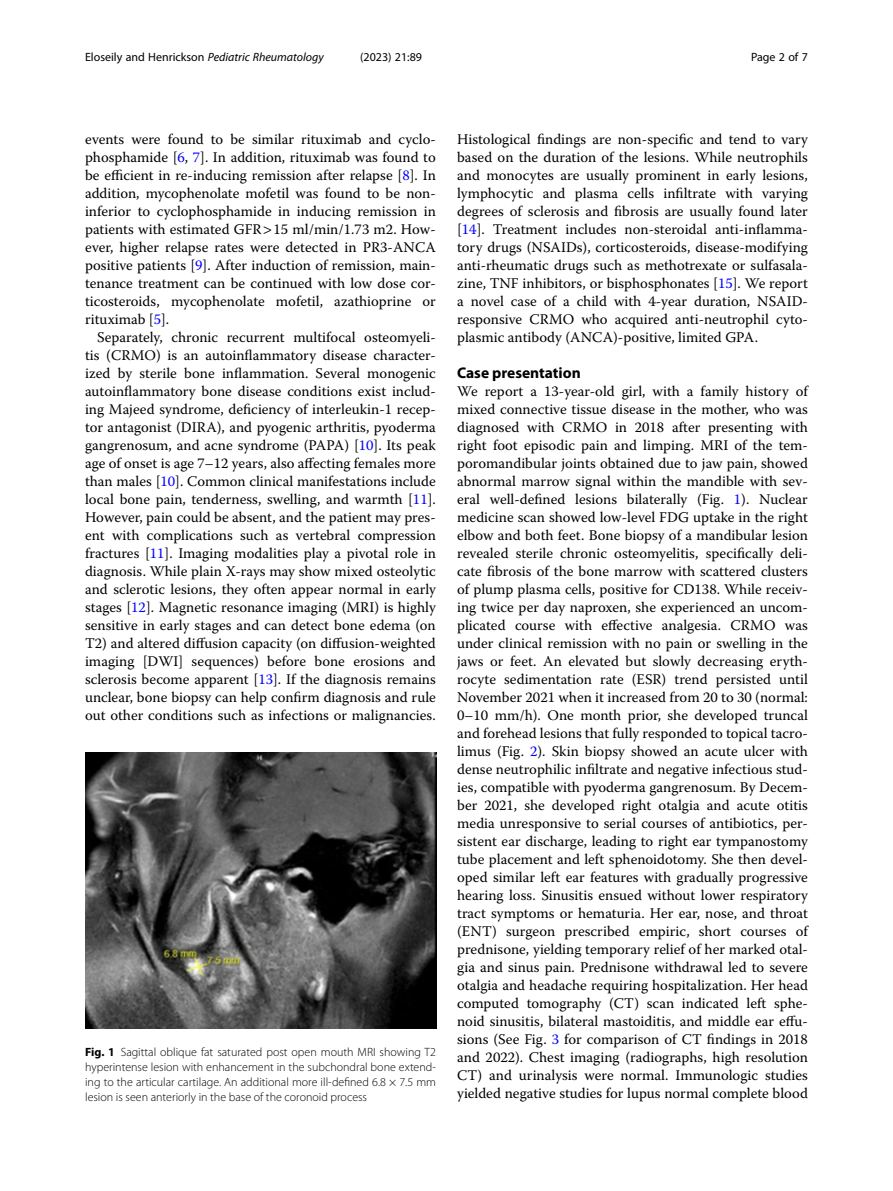
<style>
.page{position:relative;width:893px;height:1191px;background:#fff}
.page>*{position:absolute;margin:0;border:0;box-sizing:border-box;transform-origin:0 0}
.Head_1{font:700 15.45px "Myriad Pro";color:#000}
.Body_Text{font:14.7px/18px "Warnock Pro";color:#000;text-align:justify}
.Body_Text_Indent{font:14.7px/18px "Warnock Pro";color:#000;text-align:justify}
.Figure_Caption{font:300 12px/15px "Myriad Pro";color:#000;text-align:justify}
.t1{font:12px "Myriad Pro";color:#000}
.s1{font-style:italic}
.s2{color:#00f}
.s3{font-weight:700}
</style>
<div class="page">
<img style="left:85px;top:752px;width:351px;height:277px">
<p class="t1" style="left:85px;top:50px;width:240px">Eloseily and Henrickson <span class="s1">Pediatric Rheumatology</span></p>
<p class="t1" style="left:360px;top:50px;width:63px">(2023) 21:89</p>
<p class="t1" style="left:751px;top:50px;width:58px">Page 2 of 7</p>
<p class="Body_Text" style="left:85px;top:130px;width:352px">events were found to be similar rituximab and cyclo&shy;phosphamide [<span class="s2">6</span>, <span class="s2">7</span>]. In addition, rituximab was found to be efficient in re-inducing remission after relapse [<span class="s2">8</span>]. In addition, mycophenolate mofetil was found to be non&shy;inferior to cyclophosphamide in inducing remission in patients with estimated GFR 15 ml/min/1.73 m2. How&shy;ever, higher relapse rates were detected in PR3-ANCA positive patients [<span class="s2">9</span>]. After induction of remission, main&shy;tenance treatment can be continued with low dose cor&shy;ticosteroids, mycophenolate mofetil, azathioprine or rituximab [<span class="s2">5</span>].</p>
<p class="Body_Text_Indent" style="left:85px;top:328px;width:352px;text-indent:12px">Separately, chronic recurrent multifocal osteomyeli&shy;tis (CRMO) is an autoinflammatory disease character&shy;ized by sterile bone inflammation. Several monogenic autoinflammatory bone disease conditions exist includ&shy;ing Majeed syndrome, deficiency of interleukin-1 recep&shy;tor antagonist (DIRA), and pyogenic arthritis, pyoderma gangrenosum, and acne syndrome (PAPA) [<span class="s2">10</span>]. Its peak age of onset is age 7–12 years, also affecting females more than males [<span class="s2">10</span>]. Common clinical manifestations include local bone pain, tenderness, swelling, and warmth [<span class="s2">11</span>].<br>However, pain could be absent, and the patient may pres&shy;ent with complications such as vertebral compression fractures [<span class="s2">11</span>]. Imaging modalities play a pivotal role in diagnosis. While plain X-rays may show mixed osteolytic and sclerotic lesions, they often appear normal in early stages [<span class="s2">12</span>]. Magnetic resonance imaging (MRI) is highly sensitive in early stages and can detect bone edema (on T2) and altered diffusion capacity (on diffusion-weighted imaging [DWI] sequences) before bone erosions and sclerosis become apparent [<span class="s2">13</span>]. If the diagnosis remains unclear, bone biopsy can help confirm diagnosis and rule out other conditions such as infections or malignancies.</p>
<p class="Figure_Caption" style="left:85px;top:1044px;width:352px"><span class="s3">Fig. 1</span> Sagittal oblique fat saturated post open mouth MRI showing T2 hyperintense lesion with enhancement in the subchondral bone extend&shy;ing to the articular cartilage. An additional more ill-defined 6.8 × 7.5 mm lesion is seen anteriorly in the base of the coronoid process</p>
<p class="Body_Text_Indent" style="left:457px;top:130px;width:352px">Histological findings are non-specific and tend to vary based on the duration of the lesions. While neutrophils and monocytes are usually prominent in early lesions, lymphocytic and plasma cells infiltrate with varying degrees of sclerosis and fibrosis are usually found later [<span class="s2">14</span>]. Treatment includes non-steroidal anti-inflamma&shy;tory drugs (NSAIDs), corticosteroids, disease-modifying anti-rheumatic drugs such as methotrexate or sulfasala&shy;zine, TNF inhibitors, or bisphosphonates [<span class="s2">15</span>]. We report a novel case of a child with 4-year duration, NSAID&shy;responsive CRMO who acquired anti-neutrophil cyto&shy;plasmic antibody (ANCA)-positive, limited GPA.</p>
<p class="Head_1" style="left:457px;top:363px;width:125px">Case presentation</p>
<p class="Body_Text" style="left:457px;top:382px;width:352px">We report a 13-year-old girl, with a family history of mixed connective tissue disease in the mother, who was diagnosed with CRMO in 2018 after presenting with right foot episodic pain and limping. MRI of the tem&shy;poromandibular joints obtained due to jaw pain, showed abnormal marrow signal within the mandible with sev&shy;eral well-defined lesions bilaterally (Fig. <span class="s2">1</span>). Nuclear medicine scan showed low-level FDG uptake in the right elbow and both feet. Bone biopsy of a mandibular lesion revealed sterile chronic osteomyelitis, specifically deli&shy;cate fibrosis of the bone marrow with scattered clusters of plump plasma cells, positive for CD138. While receiv&shy;ing twice per day naproxen, she experienced an uncom&shy;plicated course with effective analgesia. CRMO was under clinical remission with no pain or swelling in the jaws or feet. An elevated but slowly decreasing eryth&shy;rocyte sedimentation rate (ESR) trend persisted until November 2021 when it increased from 20 to 30 (normal:<br>0–10 mm/h). One month prior, she developed truncal and forehead lesions that fully responded to topical tacro&shy;limus (Fig. <span class="s2">2</span>). Skin biopsy showed an acute ulcer with dense neutrophilic infiltrate and negative infectious stud&shy;ies, compatible with pyoderma gangrenosum. By Decem&shy;ber 2021, she developed right otalgia and acute otitis media unresponsive to serial courses of antibiotics, per&shy;sistent ear discharge, leading to right ear tympanostomy tube placement and left sphenoidotomy. She then devel&shy;oped similar left ear features with gradually progressive hearing loss. Sinusitis ensued without lower respiratory tract symptoms or hematuria. Her ear, nose, and throat (ENT) surgeon prescribed empiric, short courses of prednisone, yielding temporary relief of her marked otal&shy;gia and sinus pain. Prednisone withdrawal led to severe otalgia and headache requiring hospitalization. Her head computed tomography (CT) scan indicated left sphe&shy;noid sinusitis, bilateral mastoiditis, and middle ear effu&shy;sions (See Fig. <span class="s2">3</span> for comparison of CT findings in 2018 and 2022). Chest imaging (radiographs, high resolution CT) and urinalysis were normal. Immunologic studies yielded negative studies for lupus normal complete blood</p>
</div>
